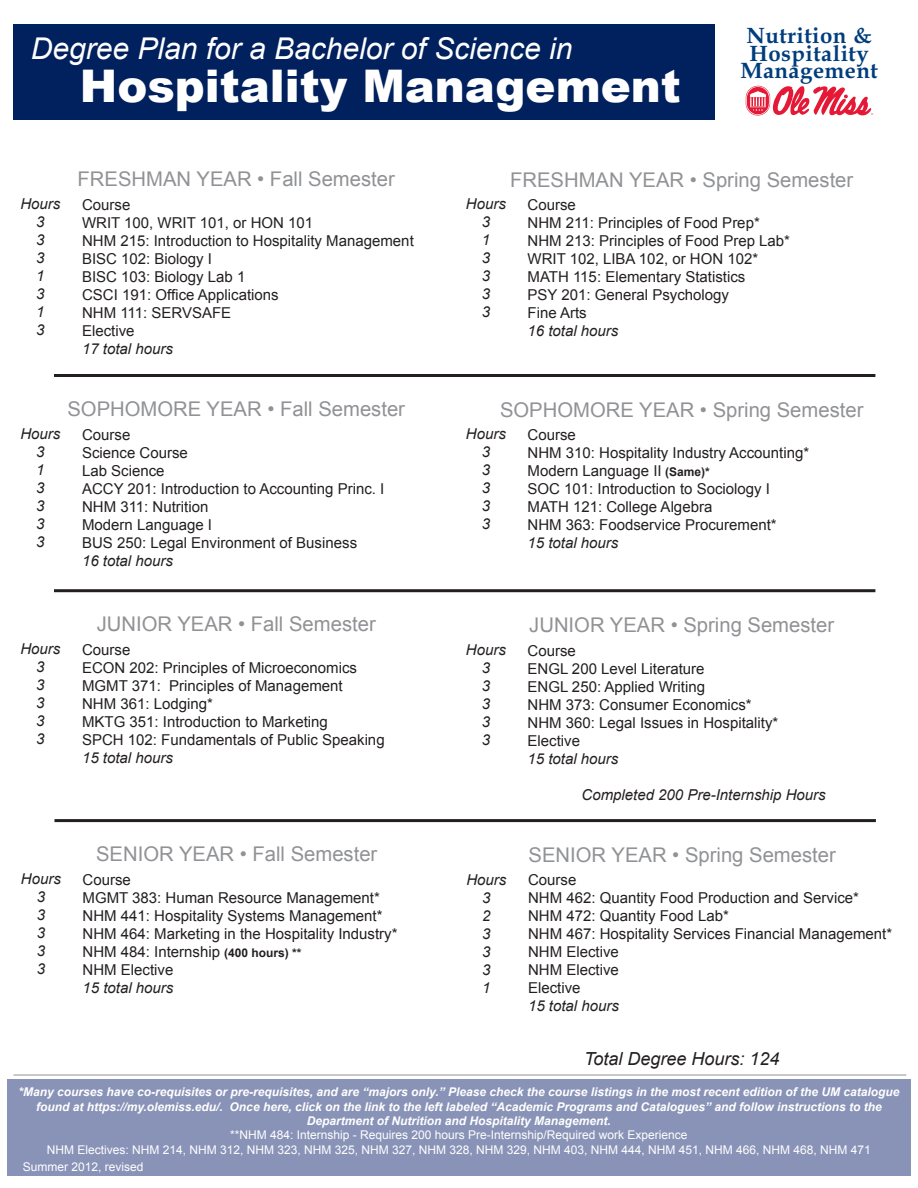
<style>
.page{position:relative;width:918px;height:1188px;background:#fff}
.page>*{position:absolute;margin:0;border:0;box-sizing:border-box;transform-origin:0 0}
.t1{font:900 45px "Arial";color:#fff}
.t2{font:italic 30px "Arial";color:#fff}
.t3{font:700 22.2px/17.9px "Book Antiqua";letter-spacing:.02em;color:#013d7d;text-align:center}
.t4{font:20.25px "Arial";color:#919295}
.t5{font:italic 18px "Arial";color:#231f20}
.t6{font:15px "Arial";color:#231f20}
.t7{font:italic 15px "Arial";color:#231f20}
.t8{font:italic 700 12px/14.4px "Arial";color:#fff;text-align:center}
.t9{font:12px "Arial";color:#fff}
.s1{font-weight:700;font-size:12px}
</style>
<div class="page">
<div style="left:7px;top:1080px;width:904px;height:96px;background:#8993b7"></div>
<div style="left:13px;top:24px;width:701px;height:96px;background:#00215d"></div>
<svg style="left:745px;top:85px;width:129px;height:31px"></svg>
<hr style="left:54px;top:374px;width:821px;height:3px;background:#231f20">
<hr style="left:54px;top:589px;width:821px;height:3px;background:#231f20">
<hr style="left:54px;top:819px;width:822px;height:3px;background:#231f20">
<hr style="left:14px;top:1075px;width:892px;height:1px;background:#919295">
<p class="t2" style="left:31px;top:29px;width:543px">Degree Plan for a Bachelor of Science in</p>
<p class="t1" style="left:80px;top:53px;width:602px">Hospitality Management</p>
<p class="t3" style="left:740px;top:27px;width:139px">Nutrition &amp;<br>Hospitality<br>Management</p>
<p class="t7" style="left:20px;top:194px;width:42px">Hours</p>
<p class="t7" style="left:36px;top:212px;width:10px">3</p>
<p class="t7" style="left:36px;top:230px;width:10px">3</p>
<p class="t7" style="left:36px;top:248px;width:10px">3</p>
<p class="t7" style="left:36px;top:266px;width:10px">1</p>
<p class="t7" style="left:36px;top:284px;width:10px">3</p>
<p class="t7" style="left:36px;top:302px;width:10px">1</p>
<p class="t7" style="left:36px;top:320px;width:10px">3</p>
<p class="t4" style="left:78px;top:166px;width:319px">FRESHMAN YEAR • Fall Semester</p>
<p class="t6" style="left:82px;top:195px;width:50px">Course</p>
<p class="t6" style="left:82px;top:213px;width:233px">WRIT 100, WRIT 101, or HON 101</p>
<p class="t6" style="left:82px;top:231px;width:333px">NHM 215: Introduction to Hospitality Management</p>
<p class="t6" style="left:82px;top:249px;width:132px">BISC 102: Biology I</p>
<p class="t6" style="left:82px;top:267px;width:165px">BISC 103: Biology Lab 1</p>
<p class="t6" style="left:82px;top:285px;width:198px">CSCI 191: Office Applications</p>
<p class="t6" style="left:82px;top:303px;width:151px">NHM 111: SERVSAFE</p>
<p class="t6" style="left:82px;top:321px;width:54px">Elective</p>
<p class="t7" style="left:82px;top:339px;width:92px">17 total hours</p>
<p class="t4" style="left:67px;top:396px;width:339px">SOPHOMORE YEAR • Fall Semester</p>
<p class="t6" style="left:82px;top:425px;width:50px">Course</p>
<p class="t6" style="left:82px;top:443px;width:107px">Science Course</p>
<p class="t6" style="left:82px;top:461px;width:84px">Lab Science</p>
<p class="t6" style="left:82px;top:479px;width:304px">ACCY 201: Introduction to Accounting Princ. I</p>
<p class="t6" style="left:82px;top:497px;width:128px">NHM 311: Nutrition</p>
<p class="t6" style="left:82px;top:515px;width:132px">Modern Language I</p>
<p class="t6" style="left:82px;top:533px;width:277px">BUS 250: Legal Environment of Business</p>
<p class="t7" style="left:82px;top:551px;width:92px">16 total hours</p>
<p class="t7" style="left:20px;top:424px;width:42px">Hours</p>
<p class="t7" style="left:36px;top:442px;width:10px">3</p>
<p class="t7" style="left:36px;top:460px;width:10px">1</p>
<p class="t7" style="left:36px;top:478px;width:10px">3</p>
<p class="t7" style="left:36px;top:496px;width:10px">3</p>
<p class="t7" style="left:36px;top:514px;width:10px">3</p>
<p class="t7" style="left:36px;top:532px;width:10px">3</p>
<p class="t7" style="left:20px;top:639px;width:42px">Hours</p>
<p class="t7" style="left:36px;top:657px;width:10px">3</p>
<p class="t7" style="left:36px;top:675px;width:10px">3</p>
<p class="t7" style="left:36px;top:693px;width:10px">3</p>
<p class="t7" style="left:36px;top:711px;width:10px">3</p>
<p class="t7" style="left:36px;top:729px;width:10px">3</p>
<p class="t4" style="left:97px;top:611px;width:281px">JUNIOR YEAR • Fall Semester</p>
<p class="t6" style="left:82px;top:640px;width:50px">Course</p>
<p class="t6" style="left:82px;top:658px;width:277px">ECON 202: Principles of Microeconomics</p>
<p class="t6" style="left:82px;top:676px;width:262px">MGMT 371: Principles of Management</p>
<p class="t6" style="left:82px;top:694px;width:132px">NHM 361: Lodging*</p>
<p class="t6" style="left:82px;top:712px;width:247px">MKTG 351: Introduction to Marketing</p>
<p class="t6" style="left:82px;top:730px;width:304px">SPCH 102: Fundamentals of Public Speaking</p>
<p class="t7" style="left:82px;top:748px;width:92px">15 total hours</p>
<p class="t7" style="left:21px;top:869px;width:42px">Hours</p>
<p class="t7" style="left:37px;top:887px;width:10px">3</p>
<p class="t7" style="left:37px;top:905px;width:10px">3</p>
<p class="t7" style="left:37px;top:923px;width:10px">3</p>
<p class="t7" style="left:37px;top:941px;width:10px">3</p>
<p class="t7" style="left:37px;top:959px;width:10px">3</p>
<p class="t4" style="left:96px;top:841px;width:283px">SENIOR YEAR • Fall Semester</p>
<p class="t6" style="left:83px;top:870px;width:50px">Course</p>
<p class="t6" style="left:83px;top:888px;width:299px">MGMT 383: Human Resource Management*</p>
<p class="t6" style="left:83px;top:906px;width:302px">NHM 441: Hospitality Systems Management*</p>
<p class="t6" style="left:83px;top:924px;width:317px">NHM 464: Marketing in the Hospitality Industry*</p>
<p class="t6" style="left:83px;top:942px;width:221px">NHM 484: Internship <span class="s1">(400 hours) **</span></p>
<p class="t6" style="left:83px;top:960px;width:92px">NHM Elective</p>
<p class="t7" style="left:83px;top:978px;width:92px">15 total hours</p>
<p class="t4" style="left:510px;top:166px;width:345px">FRESHMAN YEAR • Spring Semester</p>
<p class="t6" style="left:528px;top:195px;width:50px">Course</p>
<p class="t6" style="left:528px;top:213px;width:234px">NHM 211: Principles of Food Prep*</p>
<p class="t6" style="left:528px;top:231px;width:264px">NHM 213: Principles of Food Prep Lab*</p>
<p class="t6" style="left:528px;top:249px;width:232px">WRIT 102, LIBA 102, or HON 102*</p>
<p class="t6" style="left:528px;top:267px;width:219px">MATH 115: Elementary Statistics</p>
<p class="t6" style="left:528px;top:285px;width:203px">PSY 201: General Psychology</p>
<p class="t6" style="left:528px;top:303px;width:61px">Fine Arts</p>
<p class="t7" style="left:528px;top:321px;width:92px">16 total hours</p>
<p class="t7" style="left:466px;top:194px;width:42px">Hours</p>
<p class="t7" style="left:482px;top:212px;width:10px">3</p>
<p class="t7" style="left:482px;top:230px;width:10px">1</p>
<p class="t7" style="left:482px;top:248px;width:10px">3</p>
<p class="t7" style="left:482px;top:266px;width:10px">3</p>
<p class="t7" style="left:482px;top:284px;width:10px">3</p>
<p class="t7" style="left:482px;top:302px;width:10px">3</p>
<p class="t4" style="left:500px;top:396px;width:365px">SOPHOMORE YEAR • Spring Semester</p>
<p class="t6" style="left:528px;top:425px;width:50px">Course</p>
<p class="t6" style="left:528px;top:443px;width:283px">NHM 310: Hospitality Industry Accounting*</p>
<p class="t6" style="left:528px;top:461px;width:184px">Modern Language II <span class="s1">(Same)*</span></p>
<p class="t6" style="left:528px;top:479px;width:244px">SOC 101: Introduction to Sociology I</p>
<p class="t6" style="left:528px;top:497px;width:186px">MATH 121: College Algebra</p>
<p class="t6" style="left:528px;top:515px;width:251px">NHM 363: Foodservice Procurement*</p>
<p class="t7" style="left:528px;top:533px;width:92px">15 total hours</p>
<p class="t7" style="left:466px;top:424px;width:42px">Hours</p>
<p class="t7" style="left:482px;top:442px;width:10px">3</p>
<p class="t7" style="left:482px;top:460px;width:10px">3</p>
<p class="t7" style="left:482px;top:478px;width:10px">3</p>
<p class="t7" style="left:482px;top:496px;width:10px">3</p>
<p class="t7" style="left:482px;top:514px;width:10px">3</p>
<p class="t7" style="left:466px;top:640px;width:42px">Hours</p>
<p class="t7" style="left:482px;top:658px;width:10px">3</p>
<p class="t7" style="left:482px;top:676px;width:10px">3</p>
<p class="t7" style="left:482px;top:694px;width:10px">3</p>
<p class="t7" style="left:482px;top:712px;width:10px">3</p>
<p class="t7" style="left:482px;top:730px;width:10px">3</p>
<p class="t7" style="left:466px;top:870px;width:42px">Hours</p>
<p class="t7" style="left:482px;top:888px;width:10px">3</p>
<p class="t7" style="left:482px;top:906px;width:10px">2</p>
<p class="t7" style="left:482px;top:924px;width:10px">3</p>
<p class="t7" style="left:482px;top:942px;width:10px">3</p>
<p class="t7" style="left:482px;top:960px;width:10px">3</p>
<p class="t7" style="left:482px;top:978px;width:10px">1</p>
<p class="t4" style="left:529px;top:612px;width:306px">JUNIOR YEAR • Spring Semester</p>
<p class="t6" style="left:528px;top:641px;width:50px">Course</p>
<p class="t6" style="left:528px;top:659px;width:179px">ENGL 200 Level Literature</p>
<p class="t6" style="left:528px;top:677px;width:179px">ENGL 250: Applied Writing</p>
<p class="t6" style="left:528px;top:695px;width:226px">NHM 373: Consumer Economics*</p>
<p class="t6" style="left:528px;top:713px;width:252px">NHM 360: Legal Issues in Hospitality*</p>
<p class="t6" style="left:528px;top:731px;width:54px">Elective</p>
<p class="t7" style="left:528px;top:749px;width:92px">15 total hours</p>
<p class="t7" style="left:582px;top:785px;width:246px">Completed 200 Pre-Internship Hours</p>
<p class="t4" style="left:529px;top:841px;width:309px">SENIOR YEAR • Spring Semester</p>
<p class="t6" style="left:528px;top:870px;width:50px">Course</p>
<p class="t6" style="left:528px;top:888px;width:332px">NHM 462: Quantity Food Production and Service*</p>
<p class="t6" style="left:528px;top:906px;width:202px">NHM 472: Quantity Food Lab*</p>
<p class="t6" style="left:528px;top:924px;width:366px">NHM 467: Hospitality Services Financial Management*</p>
<p class="t6" style="left:528px;top:942px;width:92px">NHM Elective</p>
<p class="t6" style="left:528px;top:960px;width:92px">NHM Elective</p>
<p class="t6" style="left:528px;top:978px;width:54px">Elective</p>
<p class="t7" style="left:528px;top:997px;width:92px">15 total hours</p>
<p class="t5" style="left:584px;top:1047px;width:197px">Total Degree Hours: 124</p>
<p class="t8" style="left:18px;top:1085px;width:883px">*Many courses have co-requisites or pre-requisites, and are “majors only.” Please check the course listings in the most recent edition of the UM catalogue found at https://my.olemiss.edu/. Once here, click on the link to the left labeled “Academic Programs and Catalogues” and follow instructions to the<br>Department of Nutrition and Hospitality Management.</p>
<p class="t9" style="left:230px;top:1127px;width:459px">**NHM 484: Internship - Requires 200 hours Pre-Internship/Required work Experience</p>
<p class="t9" style="left:47px;top:1142px;width:826px">NHM Electives: NHM 214, NHM 312, NHM 323, NHM 325, NHM 327, NHM 328, NHM 329, NHM 403, NHM 444, NHM 451, NHM 466, NHM 468, NHM 471</p>
<p class="t9" style="left:23px;top:1159px;width:122px">Summer 2012, revised</p>
</div>
